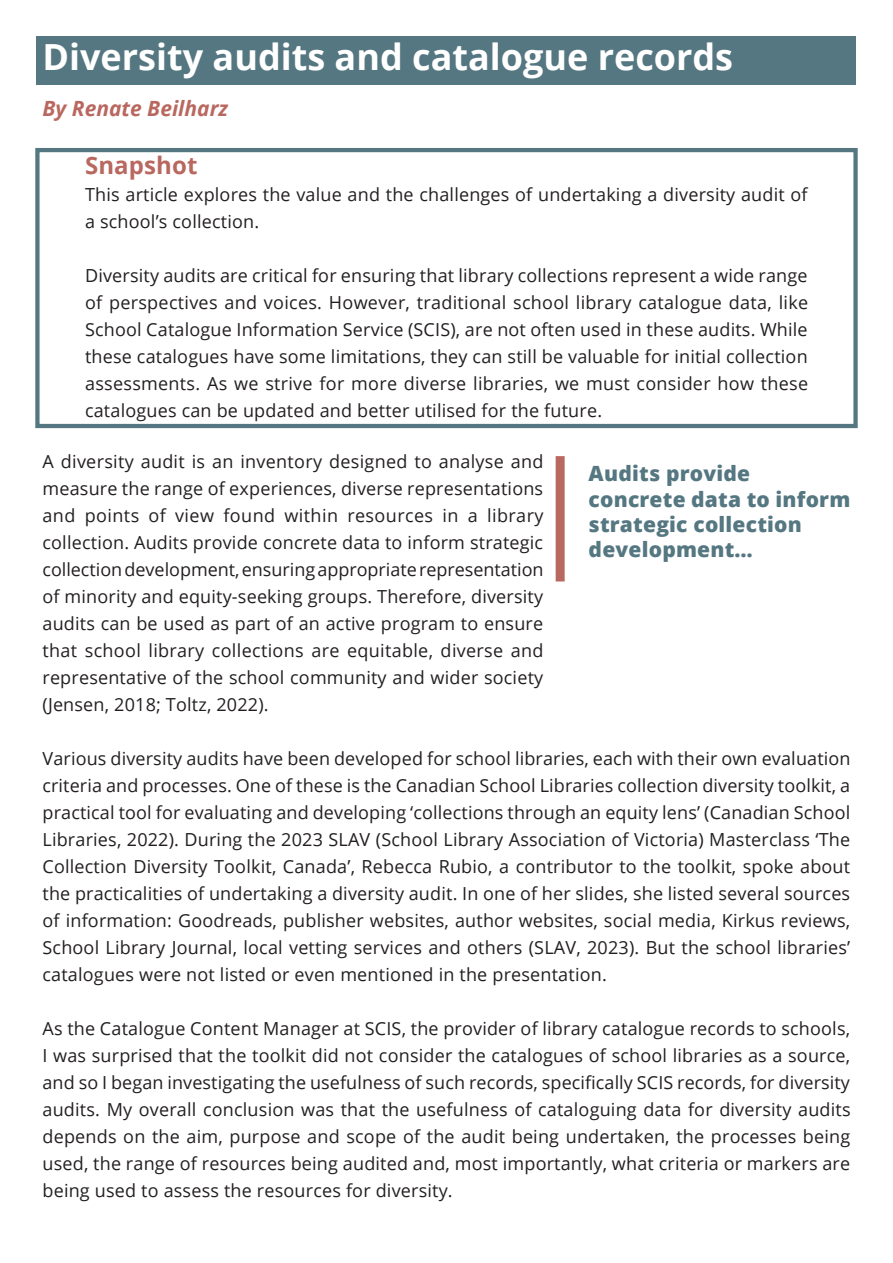
<style>
.page{position:relative;width:893px;height:1263px;background:#fff}
.page>*{position:absolute;margin:0;border:0;box-sizing:border-box;transform-origin:0 0}
.t1{font:700 36px "Open Sans";color:#fff}
.Snapshot{font:700 24px "Open Sans";letter-spacing:.005em;color:#b96860}
.RBreakout{font:800 21px/25.2px "Open Sans";letter-spacing:.01em;color:#557781}
.Author{font:italic 700 21px "Open Sans";color:#b96860}
.Snapshot-2{font:18px/27px "Open Sans";letter-spacing:.01em;color:#231f20;text-align:justify}
</style>
<div class="page">
<div style="left:37px;top:37px;width:819px;height:48px;background:#557781"></div>
<div style="left:35px;top:148px;width:823px;height:280px;border:4px solid #557781"></div>
<div style="left:556px;top:456px;width:9px;height:125px;background:#b96860"></div>
<h1 class="t1" style="left:43px;top:32px;width:692px">Diversity audits and catalogue records</h1>
<h5 class="Author" style="left:43px;top:94px;width:187px">By Renate Beilharz</h5>
<p class="Snapshot" style="left:85px;top:148px;width:114px">Snapshot</p>
<p class="Snapshot-2" style="left:85px;top:180px;width:724px">This article explores the value and the challenges of undertaking a diversity audit of a school’s collection.</p>
<p class="Snapshot-2" style="left:85px;top:261px;width:725px">Diversity audits are critical for ensuring that library collections represent a wide range of perspectives and voices. However, traditional school library catalogue data, like School Catalogue Information Service (SCIS), are not often used in these audits. While these catalogues have some limitations, they can still be valuable for initial collection assessments. As we strive for more diverse libraries, we must consider how these catalogues can be updated and better utilised for the future.</p>
<p class="Snapshot-2" style="left:43px;top:447px;width:503px">A diversity audit is an inventory designed to analyse and measure the range of experiences, diverse representations and points of view found within resources in a library collection. Audits provide concrete data to inform strategic collection development, ensuring appropriate representation of minority and equity-seeking groups. Therefore, diversity audits can be used as part of an active program to ensure that school library collections are equitable, diverse and representative of the school community and wider society (Jensen, 2018; Toltz, 2022).</p>
<p class="Snapshot-2" style="left:43px;top:744px;width:810px">Various diversity audits have been developed for school libraries, each with their own evaluation criteria and processes. One of these is the Canadian School Libraries collection diversity toolkit, a practical tool for evaluating and developing ‘collections through an equity lens’ (Canadian School Libraries, 2022). During the 2023 SLAV (School Library Association of Victoria) Masterclass ‘The Collection Diversity Toolkit, Canada’, Rebecca Rubio, a contributor to the toolkit, spoke about the practicalities of undertaking a diversity audit. In one of her slides, she listed several sources of information: Goodreads, publisher websites, author websites, social media, Kirkus reviews, School Library Journal, local vetting services and others (SLAV, 2023). But the school libraries’ catalogues were not listed or even mentioned in the presentation.</p>
<p class="Snapshot-2" style="left:43px;top:1014px;width:810px">As the Catalogue Content Manager at SCIS, the provider of library catalogue records to schools, I was surprised that the toolkit did not consider the catalogues of school libraries as a source, and so I began investigating the usefulness of such records, specifically SCIS records, for diversity audits. My overall conclusion was that the usefulness of cataloguing data for diversity audits depends on the aim, purpose and scope of the audit being undertaken, the processes being used, the range of resources being audited and, most importantly, what criteria or markers are being used to assess the resources for diversity.</p>
<p class="RBreakout" style="left:589px;top:460px;width:263px">Audits provide concrete data to inform strategic collection development…</p>
</div>
